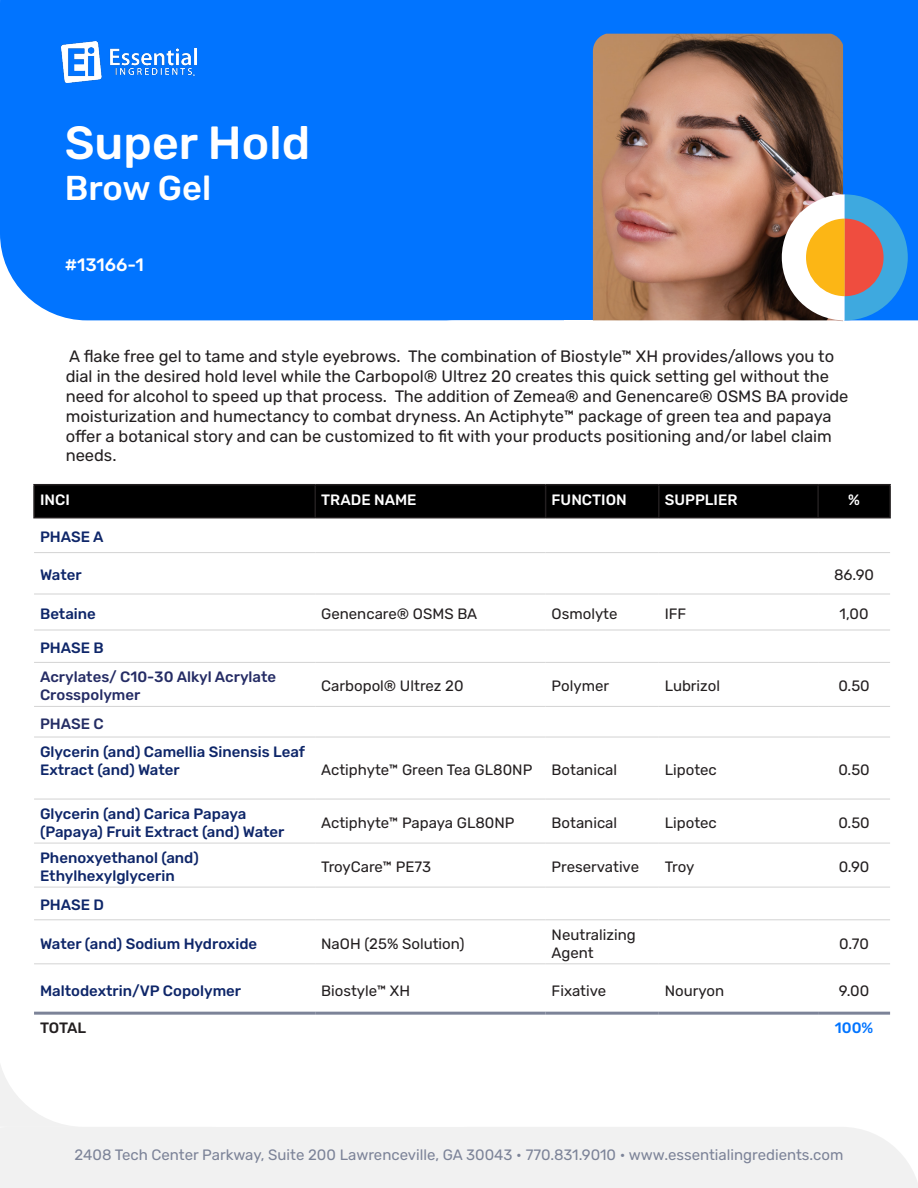
<style>
.page{position:relative;width:918px;height:1188px;background:#fff}
.page>*{position:absolute;margin:0;border:0;box-sizing:border-box;transform-origin:0 0}
.t1{font:500 46.5px "Rubik";color:#fff}
.t2{font:500 34.5px "Rubik";color:#fff}
.t3{font:500 18px "Rubik";color:#fff}
.t4{font:16.5px/19.8px "Rubik";color:#231f20}
.t5{font:15px/18px "Rubik";color:#231f20}
.t6{font:500 15px/18px "Rubik";color:#0e2669}
.t7{font:15px "Rubik";color:#7c8398}
.t8{font:500 15px/18px "Rubik";color:#252c65}
.t9{font:500 15px "Rubik";color:#fff}
.t10{font:500 15px "Rubik";color:#242d64}
.t11{font:500 15px "Rubik";letter-spacing:-.015em;color:#231f20}
.t12{font:500 15px "Rubik";color:#0174ff}
</style>
<div class="page">
<div style="left:0;top:0;width:918px;height:320px;background:#0174ff"></div>
<img style="left:61px;top:41px;width:135px;height:42px">
<div style="left:0;top:1127px;width:918px;height:61px;background:#f1f1f1"></div>
<img style="left:593px;top:34px;width:250px;height:287px">
<svg style="left:0;top:842px;width:546px;height:285px"></svg>
<svg style="left:782px;top:194px;width:126px;height:126px"></svg>
<div style="left:369px;top:320px;width:549px;height:303px;background:#fff;border-radius:87px"></div>
<div style="left:35px;top:485px;width:854px;height:32px;background:#000"></div>
<hr style="left:33px;top:484px;width:282px;height:1px;background:#231f20">
<hr style="left:33px;top:485px;width:2px;height:32px;background:#231f20">
<hr style="left:315px;top:484px;width:231px;height:1px;background:#231f20">
<hr style="left:314px;top:485px;width:2px;height:32px;background:#231f20">
<hr style="left:546px;top:484px;width:113px;height:1px;background:#231f20">
<hr style="left:545px;top:485px;width:1px;height:32px;background:#231f20">
<hr style="left:659px;top:484px;width:159px;height:1px;background:#231f20">
<hr style="left:658px;top:485px;width:2px;height:32px;background:#231f20">
<hr style="left:818px;top:484px;width:73px;height:1px;background:#231f20">
<hr style="left:817px;top:485px;width:2px;height:32px;background:#231f20">
<hr style="left:889px;top:485px;width:2px;height:32px;background:#231f20">
<hr style="left:33px;top:517px;width:282px;height:1px;background:#231f20">
<hr style="left:315px;top:517px;width:231px;height:1px;background:#231f20">
<hr style="left:546px;top:517px;width:113px;height:1px;background:#231f20">
<hr style="left:659px;top:517px;width:159px;height:1px;background:#231f20">
<hr style="left:818px;top:517px;width:73px;height:1px;background:#231f20">
<hr style="left:34px;top:1012px;width:281px;height:3px;background:#7c8398">
<hr style="left:315px;top:1012px;width:231px;height:3px;background:#7c8398">
<hr style="left:546px;top:1012px;width:113px;height:3px;background:#7c8398">
<hr style="left:659px;top:1012px;width:159px;height:3px;background:#7c8398">
<hr style="left:818px;top:1012px;width:72px;height:3px;background:#7c8398">
<hr style="left:34px;top:662px;width:281px;height:1px;background:#d3d3d3">
<hr style="left:315px;top:662px;width:231px;height:1px;background:#d3d3d3">
<hr style="left:546px;top:662px;width:113px;height:1px;background:#d3d3d3">
<hr style="left:659px;top:662px;width:159px;height:1px;background:#d3d3d3">
<hr style="left:818px;top:662px;width:72px;height:1px;background:#d3d3d3">
<hr style="left:34px;top:706px;width:281px;height:1px;background:#d3d3d3">
<hr style="left:315px;top:706px;width:231px;height:1px;background:#d3d3d3">
<hr style="left:546px;top:706px;width:113px;height:1px;background:#d3d3d3">
<hr style="left:659px;top:706px;width:159px;height:1px;background:#d3d3d3">
<hr style="left:818px;top:706px;width:72px;height:1px;background:#d3d3d3">
<hr style="left:34px;top:737px;width:281px;height:1px;background:#d3d3d3">
<hr style="left:315px;top:737px;width:231px;height:1px;background:#d3d3d3">
<hr style="left:546px;top:737px;width:113px;height:1px;background:#d3d3d3">
<hr style="left:659px;top:737px;width:159px;height:1px;background:#d3d3d3">
<hr style="left:818px;top:737px;width:72px;height:1px;background:#d3d3d3">
<hr style="left:34px;top:799px;width:281px;height:1px;background:#d3d3d3">
<hr style="left:315px;top:799px;width:231px;height:1px;background:#d3d3d3">
<hr style="left:546px;top:799px;width:113px;height:1px;background:#d3d3d3">
<hr style="left:659px;top:799px;width:159px;height:1px;background:#d3d3d3">
<hr style="left:818px;top:799px;width:72px;height:1px;background:#d3d3d3">
<hr style="left:34px;top:843px;width:281px;height:1px;background:#d3d3d3">
<hr style="left:315px;top:843px;width:231px;height:1px;background:#d3d3d3">
<hr style="left:546px;top:843px;width:113px;height:1px;background:#d3d3d3">
<hr style="left:659px;top:843px;width:159px;height:1px;background:#d3d3d3">
<hr style="left:818px;top:843px;width:72px;height:1px;background:#d3d3d3">
<hr style="left:34px;top:887px;width:281px;height:1px;background:#d3d3d3">
<hr style="left:315px;top:887px;width:231px;height:1px;background:#d3d3d3">
<hr style="left:546px;top:887px;width:113px;height:1px;background:#d3d3d3">
<hr style="left:659px;top:887px;width:159px;height:1px;background:#d3d3d3">
<hr style="left:818px;top:887px;width:72px;height:1px;background:#d3d3d3">
<hr style="left:34px;top:919px;width:281px;height:1px;background:#d3d3d3">
<hr style="left:315px;top:919px;width:231px;height:1px;background:#d3d3d3">
<hr style="left:546px;top:919px;width:113px;height:1px;background:#d3d3d3">
<hr style="left:659px;top:919px;width:159px;height:1px;background:#d3d3d3">
<hr style="left:818px;top:919px;width:72px;height:1px;background:#d3d3d3">
<hr style="left:34px;top:963px;width:281px;height:1px;background:#d3d3d3">
<hr style="left:315px;top:963px;width:231px;height:1px;background:#d3d3d3">
<hr style="left:546px;top:963px;width:113px;height:1px;background:#d3d3d3">
<hr style="left:659px;top:963px;width:159px;height:1px;background:#d3d3d3">
<hr style="left:818px;top:963px;width:72px;height:1px;background:#d3d3d3">
<hr style="left:34px;top:630px;width:281px;height:1px;background:#d3d3d3">
<hr style="left:315px;top:630px;width:231px;height:1px;background:#d3d3d3">
<hr style="left:546px;top:630px;width:113px;height:1px;background:#d3d3d3">
<hr style="left:659px;top:630px;width:159px;height:1px;background:#d3d3d3">
<hr style="left:818px;top:630px;width:72px;height:1px;background:#d3d3d3">
<hr style="left:34px;top:594px;width:281px;height:1px;background:#d3d3d3">
<hr style="left:315px;top:594px;width:231px;height:1px;background:#d3d3d3">
<hr style="left:546px;top:594px;width:113px;height:1px;background:#d3d3d3">
<hr style="left:659px;top:594px;width:159px;height:1px;background:#d3d3d3">
<hr style="left:818px;top:594px;width:72px;height:1px;background:#d3d3d3">
<hr style="left:34px;top:552px;width:281px;height:1px;background:#d3d3d3">
<hr style="left:315px;top:552px;width:231px;height:1px;background:#d3d3d3">
<hr style="left:546px;top:552px;width:113px;height:1px;background:#d3d3d3">
<hr style="left:659px;top:552px;width:159px;height:1px;background:#d3d3d3">
<hr style="left:818px;top:552px;width:72px;height:1px;background:#d3d3d3">
<p class="t1" style="left:65px;top:116px;width:247px">Super Hold</p>
<p class="t2" style="left:65px;top:168px;width:148px">Brow Gel</p>
<p class="t3" style="left:65px;top:254px;width:81px">#13166-1</p>
<p class="t4" style="left:66px;top:347px;width:784px">A flake free gel to tame and style eyebrows. The combination of Biostyle™ XH provides/allows you to dial in the desired hold level while the Carbopol® Ultrez 20 creates this quick setting gel without the need for alcohol to speed up that process. The addition of Zemea® and Genencare® OSMS BA provide moisturization and humectancy to combat dryness. An Actiphyte™ package of green tea and papaya offer a botanical story and can be customized to fit with your products positioning and/or label claim needs.</p>
<p class="t9" style="left:40px;top:491px;width:31px">INCI</p>
<p class="t9" style="left:321px;top:491px;width:97px">TRADE NAME</p>
<p class="t9" style="left:552px;top:491px;width:77px">FUNCTION</p>
<p class="t9" style="left:665px;top:491px;width:74px">SUPPLIER</p>
<p class="t9" style="left:848px;top:491px;width:13px">%</p>
<p class="t6" style="left:40px;top:529px;width:65px">PHASE A</p>
<p class="t6" style="left:40px;top:567px;width:43px">Water</p>
<p class="t5" style="left:834px;top:566px;width:42px">86.90</p>
<p class="t6" style="left:40px;top:605px;width:57px">Betaine</p>
<p class="t5" style="left:321px;top:605px;width:158px">Genencare® OSMS BA</p>
<p class="t5" style="left:552px;top:605px;width:67px">Osmolyte</p>
<p class="t5" style="left:665px;top:605px;width:23px">IFF</p>
<p class="t5" style="left:840px;top:605px;width:30px">1,00</p>
<p class="t6" style="left:40px;top:639px;width:65px">PHASE B</p>
<p class="t8" style="left:40px;top:669px;width:238px">Acrylates/ C10-30 Alkyl Acrylate<br>Crosspolymer</p>
<p class="t5" style="left:321px;top:678px;width:144px">Carbopol® Ultrez 20</p>
<p class="t5" style="left:552px;top:678px;width:59px">Polymer</p>
<p class="t5" style="left:665px;top:678px;width:57px">Lubrizol</p>
<p class="t5" style="left:838px;top:678px;width:33px">0.50</p>
<p class="t10" style="left:40px;top:715px;width:65px">PHASE C</p>
<p class="t6" style="left:40px;top:743px;width:267px">Glycerin (and) Camellia Sinensis Leaf<br>Extract (and) Water</p>
<p class="t5" style="left:321px;top:761px;width:213px">Actiphyte™ Green Tea GL80NP</p>
<p class="t5" style="left:552px;top:761px;width:67px">Botanical</p>
<p class="t5" style="left:665px;top:761px;width:54px">Lipotec</p>
<p class="t5" style="left:838px;top:761px;width:33px">0.50</p>
<p class="t6" style="left:40px;top:805px;width:208px">Glycerin (and) Carica Papaya</p>
<p class="t6" style="left:40px;top:823px;width:246px">(Papaya) Fruit Extract (and) Water</p>
<p class="t6" style="left:40px;top:849px;width:160px">Phenoxyethanol (and)</p>
<p class="t6" style="left:40px;top:867px;width:136px">Ethylhexylglycerin</p>
<p class="t5" style="left:321px;top:814px;width:195px">Actiphyte™ Papaya GL80NP</p>
<p class="t5" style="left:552px;top:814px;width:67px">Botanical</p>
<p class="t5" style="left:665px;top:814px;width:54px">Lipotec</p>
<p class="t5" style="left:838px;top:814px;width:33px">0.50</p>
<p class="t5" style="left:321px;top:858px;width:111px">TroyCare™ PE73</p>
<p class="t5" style="left:552px;top:858px;width:89px">Preservative</p>
<p class="t5" style="left:665px;top:858px;width:31px">Troy</p>
<p class="t5" style="left:839px;top:858px;width:32px">0.90</p>
<p class="t6" style="left:40px;top:897px;width:66px">PHASE D</p>
<p class="t6" style="left:40px;top:935px;width:219px">Water (and) Sodium Hydroxide</p>
<p class="t5" style="left:321px;top:935px;width:145px">NaOH (25% Solution)</p>
<p class="t5" style="left:552px;top:926px;width:86px">Neutralizing<br>Agent</p>
<p class="t5" style="left:839px;top:935px;width:31px">0.70</p>
<p class="t6" style="left:40px;top:982px;width:203px">Maltodextrin/VP Copolymer</p>
<p class="t5" style="left:321px;top:982px;width:90px">Biostyle™ XH</p>
<p class="t5" style="left:552px;top:982px;width:56px">Fixative</p>
<p class="t5" style="left:665px;top:982px;width:61px">Nouryon</p>
<p class="t5" style="left:839px;top:982px;width:32px">9.00</p>
<p class="t11" style="left:40px;top:1019px;width:48px">TOTAL</p>
<p class="t12" style="left:835px;top:1019px;width:40px">100%</p>
<p class="t7" style="left:75px;top:1146px;width:770px">2408 Tech Center Parkway, Suite 200 Lawrenceville, GA 30043 • 770.831.9010 • www.essentialingredients.com</p>
</div>
